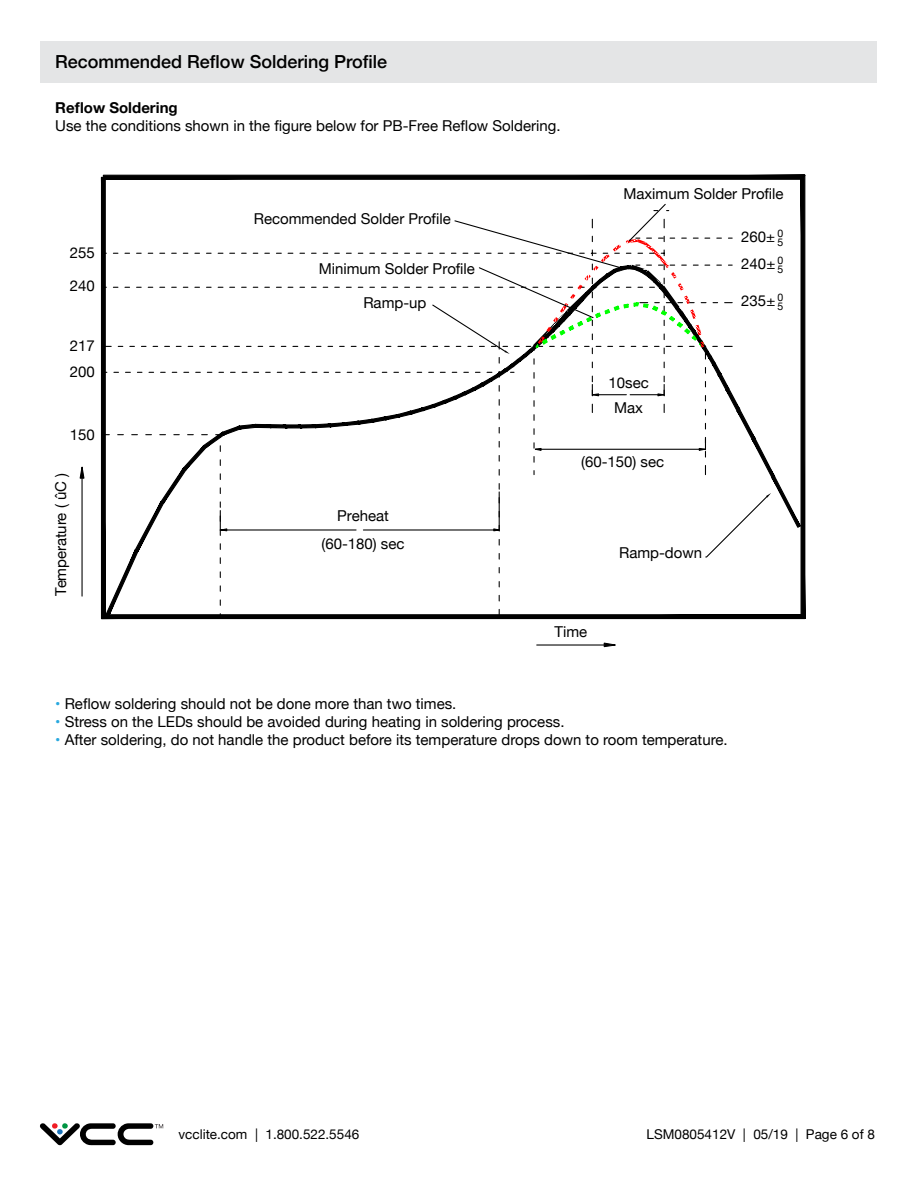
<style>
.page{position:relative;width:918px;height:1188px;background:#fff}
.page>*{position:absolute;margin:0;border:0;box-sizing:border-box;transform-origin:0 0}
.t1{font:500 18px "Helvetica Neue";color:#000}
.t2{font:15px/18px "Helvetica Neue";color:#000;text-align:center}
.t3{font:13.5px "Helvetica Neue";color:#000}
.t4{font:10.5px "Helvetica Neue";color:#000}
.s1{font-weight:700}
.s2{color:#28a8df}
</style>
<div class="page">
<svg style="left:40px;top:1123px;width:123px;height:23px"></svg>
<div style="left:40px;top:41px;width:838px;height:41px;background:#e4e5e6"></div>
<svg style="left:99px;top:82px;width:707px;height:564px"></svg>
<svg style="left:102px;top:174px;width:704px;height:6px;background:#212121"></svg>
<svg style="left:103px;top:203px;width:703px;height:414px"></svg>
<svg style="left:603px;top:642px;width:19px;height:6px"></svg>
<hr style="left:537px;top:644px;width:67px;height:2px;background:#000">
<hr style="left:82px;top:468px;width:1px;height:128px;background:#000">
<svg style="left:79px;top:466px;width:6px;height:13px"></svg>
<p class="t1" style="left:55px;top:47px;width:333px">Recommended Reflow Soldering Profile</p>
<p class="t2" style="left:55px;top:99px;width:507px;text-align:left"><span class="s1">Reflow Soldering<br></span>Use the conditions shown in the figure below for PB-Free Reflow Soldering.</p>
<p class="t2" style="left:70px;top:245px;width:27px">255</p>
<p class="t2" style="left:70px;top:278px;width:27px">240</p>
<p class="t2" style="left:70px;top:338px;width:27px">217</p>
<p class="t2" style="left:70px;top:364px;width:27px">200</p>
<p class="t2" style="left:70px;top:426px;width:27px">150</p>
<p class="t2" style="left:53px;top:596px;width:125px;rotate:-90deg">Temperature ( ûC )</p>
<p class="t2" style="left:254px;top:210px;width:198px">Recommended Solder Profile</p>
<p class="t2" style="left:319px;top:260px;width:158px">Minimum Solder Profile</p>
<p class="t2" style="left:363px;top:295px;width:65px">Ramp-up</p>
<p class="t2" style="left:322px;top:502px;width:85px;line-height:28.5px">Preheat (60-180) sec</p>
<p class="t2" style="left:623px;top:186px;width:162px">Maximum Solder Profile</p>
<p class="t2" style="left:609px;top:371px;width:42px;line-height:25px">10sec<br>Max</p>
<p class="t2" style="left:581px;top:454px;width:85px">(60-150) sec</p>
<p class="t2" style="left:619px;top:544px;width:85px">Ramp-down</p>
<p class="t2" style="left:741px;top:229px;width:44px">260± <sup>0</sup></p>
<p class="t4" style="left:778px;top:235px;width:7px">5</p>
<p class="t2" style="left:741px;top:256px;width:44px">240± <sup>0</sup></p>
<p class="t4" style="left:778px;top:261px;width:7px">5</p>
<p class="t2" style="left:741px;top:293px;width:44px">235± <sup>0</sup></p>
<p class="t4" style="left:778px;top:298px;width:7px">5</p>
<p class="t2" style="left:555px;top:624px;width:34px">Time</p>
<p class="t2" style="left:55px;top:695px;width:403px"><span class="s2">•</span> Reflow soldering should not be done more than two times.</p>
<p class="t2" style="left:55px;top:713px;width:511px"><span class="s2">•</span> Stress on the LEDs should be avoided during heating in soldering process.</p>
<p class="t2" style="left:55px;top:731px;width:674px"><span class="s2">•</span> After soldering, do not handle the product before its temperature drops down to room temperature.</p>
<p class="t3" style="left:178px;top:1125px;width:182px">vcclite.com | 1.800.522.5546</p>
<p class="t3" style="left:647px;top:1125px;width:230px">LSM0805412V | 05/19 | Page 6 of 8</p>
</div>
